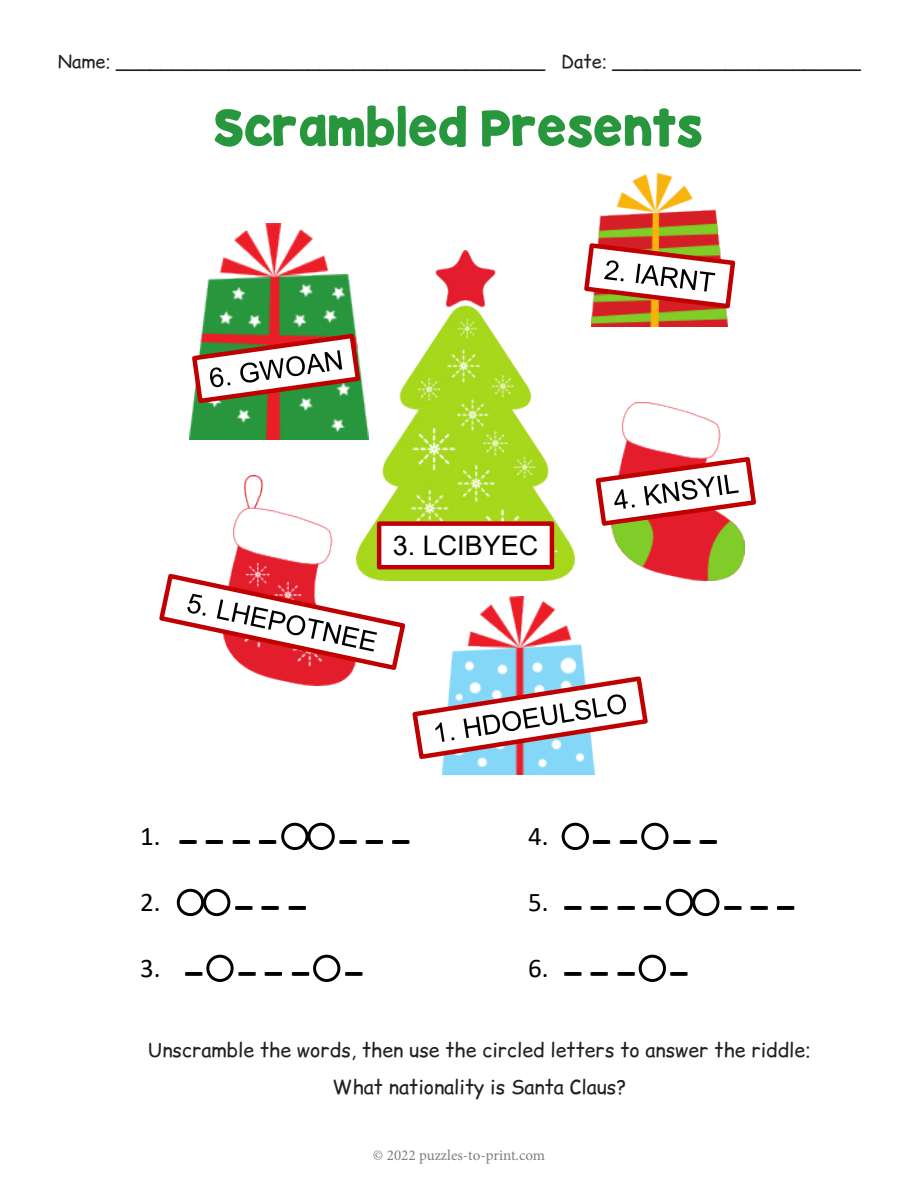
<style>
.page{position:relative;width:918px;height:1188px;background:#fff}
.page>*{position:absolute;margin:0;border:0;box-sizing:border-box;transform-origin:0 0}
.t1{font:54px "K26 Alpha Sans";color:#27963c}
.t2{font:27px "Calibri";color:#000}
.t3{font:27px "Arial";color:#000}
.t4{font:19.5px/37.5px "Comic Relief";color:#231f20;text-align:center}
.t5{font:18px "Comic Relief";color:#231f20}
.t6{font:15px "Minion Pro";color:#7c7e81}
</style>
<div class="page">
<div style="left:564px;top:972px;width:18px;height:4px;border:3px solid #000"></div>
<div style="left:591px;top:972px;width:17px;height:4px;border:3px solid #000"></div>
<div style="left:618px;top:972px;width:17px;height:4px;border:3px solid #000"></div>
<div style="left:639px;top:955px;width:27px;height:27px;border:3px solid #000;border-radius:50%"></div>
<div style="left:670px;top:972px;width:18px;height:4px;border:3px solid #000"></div>
<div style="left:562px;top:823px;width:27px;height:27px;border:3px solid #000;border-radius:50%"></div>
<div style="left:593px;top:840px;width:17px;height:4px;border:3px solid #000"></div>
<div style="left:620px;top:840px;width:17px;height:4px;border:3px solid #000"></div>
<div style="left:641px;top:823px;width:28px;height:27px;border:3px solid #000;border-radius:50%"></div>
<div style="left:673px;top:840px;width:18px;height:4px;border:3px solid #000"></div>
<div style="left:700px;top:840px;width:17px;height:4px;border:3px solid #000"></div>
<div style="left:179px;top:840px;width:18px;height:4px;border:3px solid #000"></div>
<div style="left:206px;top:840px;width:17px;height:4px;border:3px solid #000"></div>
<div style="left:233px;top:840px;width:17px;height:4px;border:3px solid #000"></div>
<div style="left:259px;top:840px;width:17px;height:4px;border:3px solid #000"></div>
<div style="left:281px;top:823px;width:28px;height:27px;border:3px solid #000;border-radius:50%"></div>
<div style="left:307px;top:823px;width:28px;height:27px;border:3px solid #000;border-radius:50%"></div>
<div style="left:339px;top:840px;width:18px;height:4px;border:3px solid #000"></div>
<div style="left:366px;top:840px;width:17px;height:4px;border:3px solid #000"></div>
<div style="left:392px;top:840px;width:17px;height:4px;border:3px solid #000"></div>
<div style="left:177px;top:889px;width:27px;height:27px;border:3px solid #000;border-radius:50%"></div>
<div style="left:203px;top:889px;width:27px;height:27px;border:3px solid #000;border-radius:50%"></div>
<div style="left:235px;top:906px;width:17px;height:4px;border:3px solid #000"></div>
<div style="left:261px;top:906px;width:18px;height:4px;border:3px solid #000"></div>
<div style="left:289px;top:906px;width:17px;height:4px;border:3px solid #000"></div>
<div style="left:564px;top:906px;width:18px;height:4px;border:3px solid #000"></div>
<div style="left:591px;top:906px;width:17px;height:4px;border:3px solid #000"></div>
<div style="left:618px;top:906px;width:17px;height:4px;border:3px solid #000"></div>
<div style="left:644px;top:906px;width:17px;height:4px;border:3px solid #000"></div>
<div style="left:666px;top:889px;width:27px;height:27px;border:3px solid #000;border-radius:50%"></div>
<div style="left:692px;top:889px;width:27px;height:27px;border:3px solid #000;border-radius:50%"></div>
<div style="left:724px;top:906px;width:18px;height:4px;border:3px solid #000"></div>
<div style="left:751px;top:906px;width:17px;height:4px;border:3px solid #000"></div>
<div style="left:777px;top:906px;width:17px;height:4px;border:3px solid #000"></div>
<div style="left:185px;top:972px;width:17px;height:4px;border:3px solid #000"></div>
<div style="left:206px;top:955px;width:28px;height:27px;border:3px solid #000;border-radius:50%"></div>
<div style="left:238px;top:972px;width:18px;height:4px;border:3px solid #000"></div>
<div style="left:265px;top:972px;width:17px;height:4px;border:3px solid #000"></div>
<div style="left:292px;top:972px;width:17px;height:4px;border:3px solid #000"></div>
<div style="left:313px;top:955px;width:27px;height:27px;border:3px solid #000;border-radius:50%"></div>
<div style="left:345px;top:972px;width:17px;height:4px;border:3px solid #000"></div>
<img style="left:592px;top:174px;width:136px;height:152px">
<img style="left:189px;top:224px;width:167px;height:216px">
<img style="left:356px;top:250px;width:219px;height:321px">
<img style="left:612px;top:403px;width:133px;height:177px">
<img style="left:442px;top:762px;width:152px;height:12px">
<img style="left:231px;top:475px;width:102px;height:96px">
<svg style="left:189px;top:331px;width:174px;height:75px"></svg>
<div style="left:377px;top:521px;width:177px;height:48px;background:#fff;border:4px solid #c00000"></div>
<svg style="left:584px;top:241px;width:152px;height:70px"></svg>
<svg style="left:159px;top:571px;width:492px;height:191px"></svg>
<svg style="left:595px;top:454px;width:161px;height:75px"></svg>
<p class="t5" style="left:58px;top:49px;width:804px">Name: ______________________________________ Date: ______________________</p>
<h1 class="t1" style="left:215px;top:99px;width:490px">Scrambled Presents</h1>
<h2 class="t3" style="left:393px;top:527px;width:147px">3. LCIBYEC</h2>
<h2 class="t2" style="left:140px;top:817px;width:22px">1.</h2>
<h2 class="t2" style="left:528px;top:817px;width:22px">4.</h2>
<h2 class="t2" style="left:140px;top:883px;width:22px">2.</h2>
<h2 class="t2" style="left:528px;top:883px;width:22px">5.</h2>
<h2 class="t2" style="left:140px;top:949px;width:22px">3.</h2>
<h2 class="t2" style="left:528px;top:949px;width:22px">6.</h2>
<p class="t4" style="left:148px;top:1031px;width:665px">Unscramble the words, then use the circled letters to answer the riddle:<br>What nationality is Santa Claus?</p>
<p class="t6" style="left:373px;top:1145px;width:174px">© 2022 puzzles-to-print.com</p>
</div>
